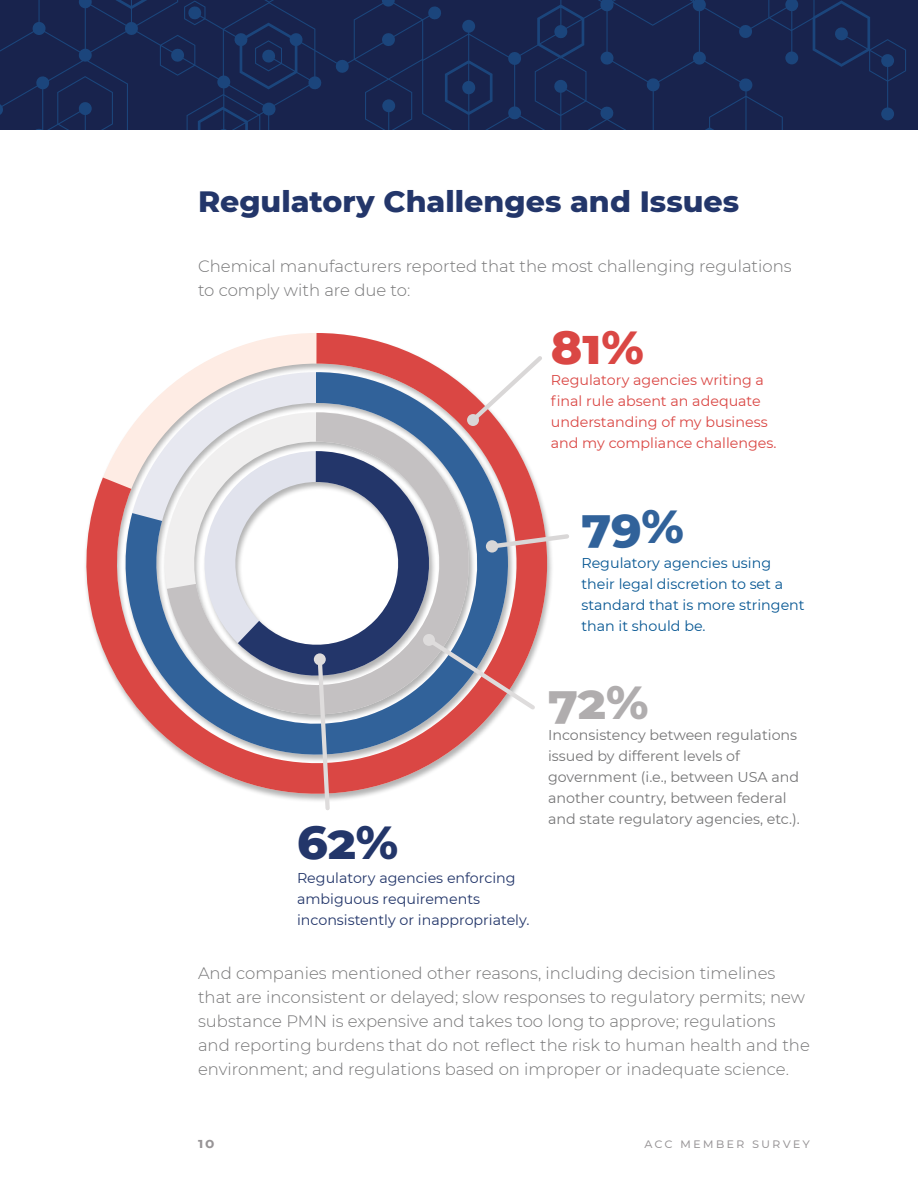
<style>
.page{position:relative;width:918px;height:1188px;background:#fff}
.page>*{position:absolute;margin:0;border:0;box-sizing:border-box;transform-origin:0 0}
.t1{font:800 47.25px "Montserrat";color:#31629a}
.t2{font:800 47.25px "Montserrat";color:#da4744}
.t3{font:800 47.25px "Montserrat";color:#b0adae}
.t4{font:800 47.25px "Montserrat";color:#23366a}
.t5{font:800 30px "Montserrat";color:#23366a}
.t6{font:300 16.5px/24px "Montserrat";color:#767677}
.t7{font:14.25px/21px "Montserrat";color:#767677}
.t8{font:14.25px/21px "Montserrat";color:#da4744}
.t9{font:14.25px/21px "Montserrat";color:#075793}
.t10{font:14.25px/21px "Montserrat";color:#23366a}
.t11{font:13.5px "Montserrat";color:#979496}
.t12{font:700 13.5px "Montserrat";color:#979496}
</style>
<div class="page">
<svg style="left:0;top:0;width:906px;height:130px;background:#182651"></svg>
<svg style="left:85px;top:333px;width:467px;height:468px"></svg>
<svg style="left:487px;top:531px;width:82px;height:20px"></svg>
<div style="left:486px;top:540px;width:12px;height:13px;background:#d9d7d7;border-radius:50%"></div>
<svg style="left:467px;top:352px;width:79px;height:74px"></svg>
<div style="left:467px;top:414px;width:12px;height:12px;background:#d9d7d7;border-radius:50%"></div>
<svg style="left:423px;top:634px;width:116px;height:79px;background:#ac8d9c"></svg>
<div style="left:423px;top:634px;width:12px;height:12px;background:#dedcdc;border-radius:50%"></div>
<svg style="left:315px;top:655px;width:17px;height:155px;background:#b0a1ae"></svg>
<div style="left:314px;top:653px;width:12px;height:12px;background:#dedcdc;border-radius:50%"></div>
<h2 class="t5" style="left:198px;top:179px;width:543px">Regulatory Challenges and Issues</h2>
<p class="t6" style="left:198px;top:253px;width:595px">Chemical manufacturers reported that the most challenging regulations to comply with are due to:</p>
<h1 class="t2" style="left:551px;top:313px;width:95px">81%</h1>
<p class="t8" style="left:551px;top:369px;width:227px">Regulatory agencies writing a final rule absent an adequate understanding of my business and my compliance challenges.</p>
<h1 class="t1" style="left:581px;top:491px;width:104px">79%</h1>
<p class="t9" style="left:581px;top:552px;width:225px">Regulatory agencies using their legal discretion to set a standard that is more stringent than it should be.</p>
<h1 class="t3" style="left:548px;top:668px;width:102px">72%</h1>
<p class="t7" style="left:548px;top:724px;width:253px">Inconsistency between regulations issued by different levels of government (i.e., between USA and another country, between federal and state regulatory agencies, etc.).</p>
<h1 class="t4" style="left:297px;top:808px;width:103px">62%</h1>
<p class="t10" style="left:297px;top:867px;width:234px">Regulatory agencies enforcing ambiguous requirements inconsistently or inappropriately.</p>
<p class="t6" style="left:198px;top:961px;width:613px">And companies mentioned other reasons, including decision timelines that are inconsistent or delayed; slow responses to regulatory permits; new substance PMN is expensive and takes too long to approve; regulations and reporting burdens that do not reflect the risk to human health and the environment; and regulations based on improper or inadequate science.</p>
<p class="t12" style="left:198px;top:1133px;width:18px">10</p>
<p class="t11" style="left:644px;top:1134px;width:167px">ACC Mem ber survey</p>
</div>
